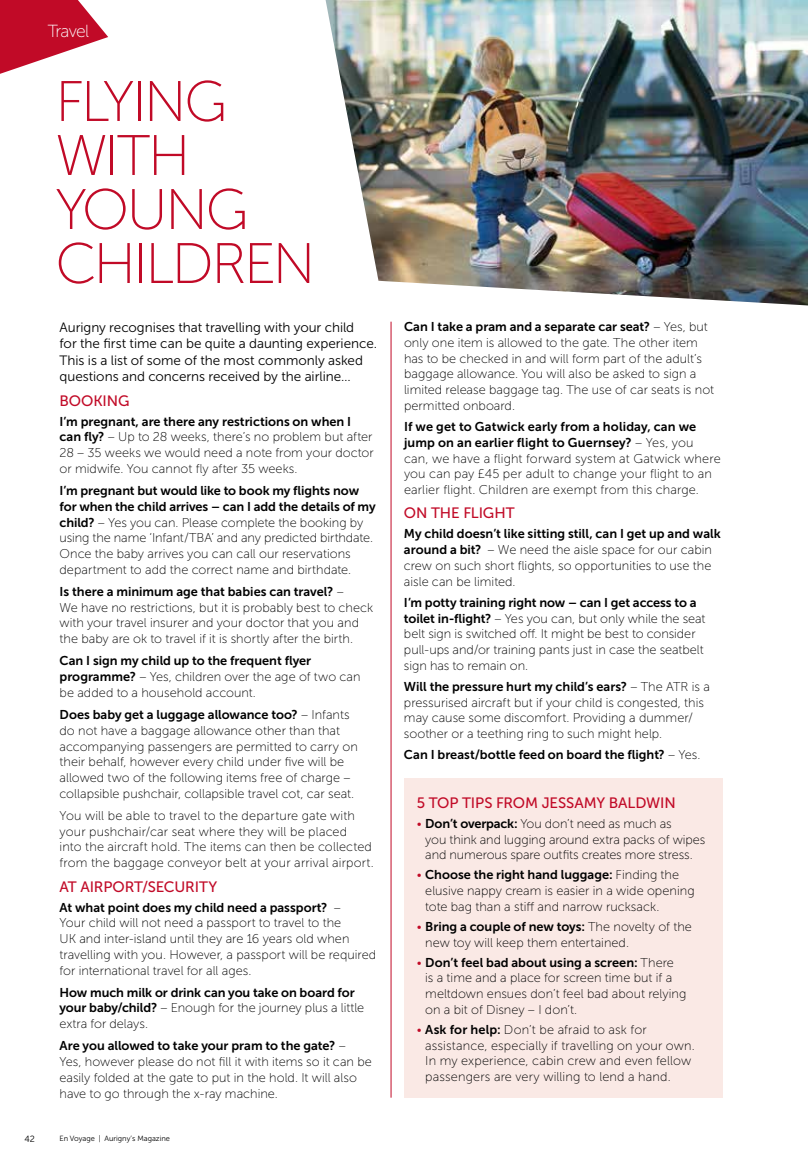
<style>
.page{position:relative;width:808px;height:1170px;background:#fff}
.page>*{position:absolute;margin:0;border:0;box-sizing:border-box;transform-origin:0 0}
.t1{font:57px/54px "Museo Sans 100";letter-spacing:-.05em;color:#c10a27}
.t2{font:17.4px "Museo Sans 100";letter-spacing:-.04em;color:#fff}
.t3{font:15px "Museo Sans 500";letter-spacing:-.005em;color:#c10a27}
.t4{font:13.5px/16.5px "Museo Sans 300";letter-spacing:-.005em;color:#000}
.t5{font:12.75px/15.8px "Museo Sans 100";color:#000}
.t6{font:12.75px/15.8px "Museo Sans 700";color:#000}
.t7{font:9px "Museo Sans 300";color:#000}
.t8{font:7.5px "Museo Sans 300";color:#000}
.s1{font-family:"Museo Sans 700"}
.s2{font-family:"Museo Sans 100"}
.s3{color:#c10a27}
.s4{font-family:"Museo Sans 100";color:#c10a27}
</style>
<div class="page">
<img style="left:326px;top:0;width:482px;height:305px">
<hr style="left:391px;top:321px;width:1px;height:776px;background:#c10a27">
<div style="left:404px;top:778px;width:319px;height:319px;background:#fae9e5"></div>
<svg style="left:0;top:0;width:108px;height:74px"></svg>
<h2 class="t2" style="left:48px;top:22px;width:43px">Travel</h2>
<h1 class="t1" style="left:55px;top:75px;width:262px">FLYING<br>WITH<br>YOUNG<br>CHILDREN</h1>
<p class="t4" style="left:60px;top:319px;width:319px">Aurigny recognises that travelling with your child<br>for the first time can be quite a daunting experience.<br>This is a list of some of the most commonly asked questions and concerns received by the airline…</p>
<p class="t3" style="left:60px;top:392px;width:71px">BOOKING</p>
<p class="t6" style="left:60px;top:413px;width:293px">I’m pregnant, are there any restrictions on when I</p>
<p class="t5" style="left:60px;top:429px;width:316px;text-align:justify"><span class="s1">can fly?</span> – Up to 28 weeks, there’s no problem but after 28 – 35 weeks we would need a note from your doctor or midwife. You cannot fly after 35 weeks.</p>
<p class="t6" style="left:60px;top:482px;width:318px">I’m pregnant but would like to book my flights now for when the child arrives – can I add the details of my</p>
<p class="t5" style="left:60px;top:514px;width:315px"><span class="s1">child?</span> – Yes you can. Please complete the booking by using the name ‘Infant/TBA’ and any predicted birthdate.<br>Once the baby arrives you can call our reservations department to add the correct name and birthdate.</p>
<p class="t6" style="left:60px;top:583px;width:286px">Is there a minimum age that babies can travel? <span class="s2">–</span></p>
<p class="t5" style="left:60px;top:599px;width:315px">We have no restrictions, but it is probably best to check with your travel insurer and your doctor that you and the baby are ok to travel if it is shortly after the birth.</p>
<p class="t6" style="left:60px;top:653px;width:253px">Can I sign my child up to the frequent flyer</p>
<p class="t5" style="left:60px;top:669px;width:303px"><span class="s1">programme?</span> – Yes, children over the age of two can be added to a household account.</p>
<p class="t6" style="left:60px;top:706px;width:292px">Does baby get a luggage allowance too? <span class="s2">– Infants</span></p>
<p class="t5" style="left:60px;top:722px;width:300px">do not have a baggage allowance other than that accompanying passengers are permitted to carry on their behalf, however every child under five will be allowed two of the following items free of charge – collapsible pushchair, collapsible travel cot, car seat.</p>
<p class="t5" style="left:60px;top:807px;width:316px">You will be able to travel to the departure gate with your pushchair/car seat where they will be placed<br>into the aircraft hold. The items can then be collected from the baggage conveyor belt at your arrival airport.</p>
<p class="t3" style="left:60px;top:878px;width:159px">AT AIRPORT/SECURITY</p>
<p class="t6" style="left:60px;top:899px;width:283px">At what point does my child need a passport? <span class="s2">–</span></p>
<p class="t5" style="left:60px;top:915px;width:318px">Your child will not need a passport to travel to the<br>UK and inter-island until they are 16 years old when travelling with you. However, a passport will be required for international travel for all ages.</p>
<p class="t6" style="left:60px;top:984px;width:297px">How much milk or drink can you take on board for</p>
<p class="t5" style="left:60px;top:1000px;width:306px"><span class="s1">your baby/child?</span> – Enough for the journey plus a little extra for delays.</p>
<p class="t6" style="left:60px;top:1037px;width:288px">Are you allowed to take your pram to the gate? <span class="s2">–</span></p>
<p class="t5" style="left:60px;top:1053px;width:314px">Yes, however please do not fill it with items so it can be easily folded at the gate to put in the hold. It will also have to go through the x-ray machine.</p>
<p class="t7" style="left:25px;top:1133px;width:12px">42</p>
<p class="t8" style="left:60px;top:1134px;width:112px">En Voyage | Aurigny’s Magazine</p>
<p class="t6" style="left:404px;top:319px;width:305px">Can I take a pram and a separate car seat? <span class="s2">– Yes, but</span></p>
<p class="t5" style="left:404px;top:335px;width:312px">only one item is allowed to the gate. The other item has to be checked in and will form part of the adult’s baggage allowance. You will also be asked to sign a limited release baggage tag. The use of car seats is not permitted onboard.</p>
<p class="t6" style="left:404px;top:419px;width:294px">If we get to Gatwick early from a holiday, can we jump on an earlier flight to Guernsey? <span class="s2">– Yes, you</span></p>
<p class="t5" style="left:404px;top:450px;width:318px">can, we have a flight forward system at Gatwick where you can pay £45 per adult to change your flight to an earlier flight. Children are exempt from this charge.</p>
<p class="t3" style="left:404px;top:505px;width:112px">ON THE FLIGHT</p>
<p class="t6" style="left:404px;top:526px;width:318px">My child doesn’t like sitting still, can I get up and walk</p>
<p class="t5" style="left:404px;top:542px;width:310px;text-align:justify"><span class="s1">around a bit?</span> – We need the aisle space for our cabin crew on such short flights, so opportunities to use the aisle can be limited.</p>
<p class="t6" style="left:404px;top:594px;width:294px">I’m potty training right now – can I get access to a</p>
<p class="t5" style="left:404px;top:610px;width:303px"><span class="s1">toilet in-flight?</span> – Yes you can, but only while the seat belt sign is switched off. It might be best to consider pull-ups and/or training pants just in case the seatbelt sign has to remain on.</p>
<p class="t6" style="left:404px;top:678px;width:307px">Will the pressure hurt my child’s ears? <span class="s2">– The ATR is a</span></p>
<p class="t5" style="left:404px;top:694px;width:301px">pressurised aircraft but if your child is congested, this may cause some discomfort. Providing a dummer/ soother or a teething ring to such might help.</p>
<p class="t6" style="left:404px;top:746px;width:298px">Can I breast/bottle feed on board the flight? <span class="s2">– Yes.</span></p>
<p class="t3" style="left:417px;top:794px;width:261px">5 TOP TIPS FROM JESSAMY BALDWIN</p>
<p class="t5" style="left:425px;top:815px;width:282px;text-indent:-9px"><span class="s3">•</span> <span class="s1">Don’t overpack:</span> You don’t need as much as<br>you think and lugging around extra packs of wipes and numerous spare outfits creates more stress.</p>
<p class="t6" style="left:417px;top:867px;width:264px"><span class="s4">•</span> Choose the right hand luggage: <span class="s2">Finding the</span></p>
<p class="t5" style="left:425px;top:882px;width:271px">elusive nappy cream is easier in a wide opening tote bag than a stiff and narrow rucksack.</p>
<p class="t6" style="left:417px;top:918px;width:277px"><span class="s4">•</span> Bring a couple of new toys: <span class="s2">The novelty of the</span></p>
<p class="t5" style="left:425px;top:934px;width:205px">new toy will keep them entertained.</p>
<p class="t6" style="left:417px;top:954px;width:259px"><span class="s4">•</span> Don’t feel bad about using a screen: <span class="s2">There</span></p>
<p class="t5" style="left:425px;top:970px;width:263px">is a time and a place for screen time but if a meltdown ensues don’t feel bad about relying on a bit of Disney – I don’t.</p>
<p class="t5" style="left:425px;top:1021px;width:271px;text-indent:-9px"><span class="s3">•</span> <span class="s1">Ask for help:</span> Don’t be afraid to ask for assistance, especially if travelling on your own.<br>In my experience, cabin crew and even fellow passengers are very willing to lend a hand.</p>
</div>
